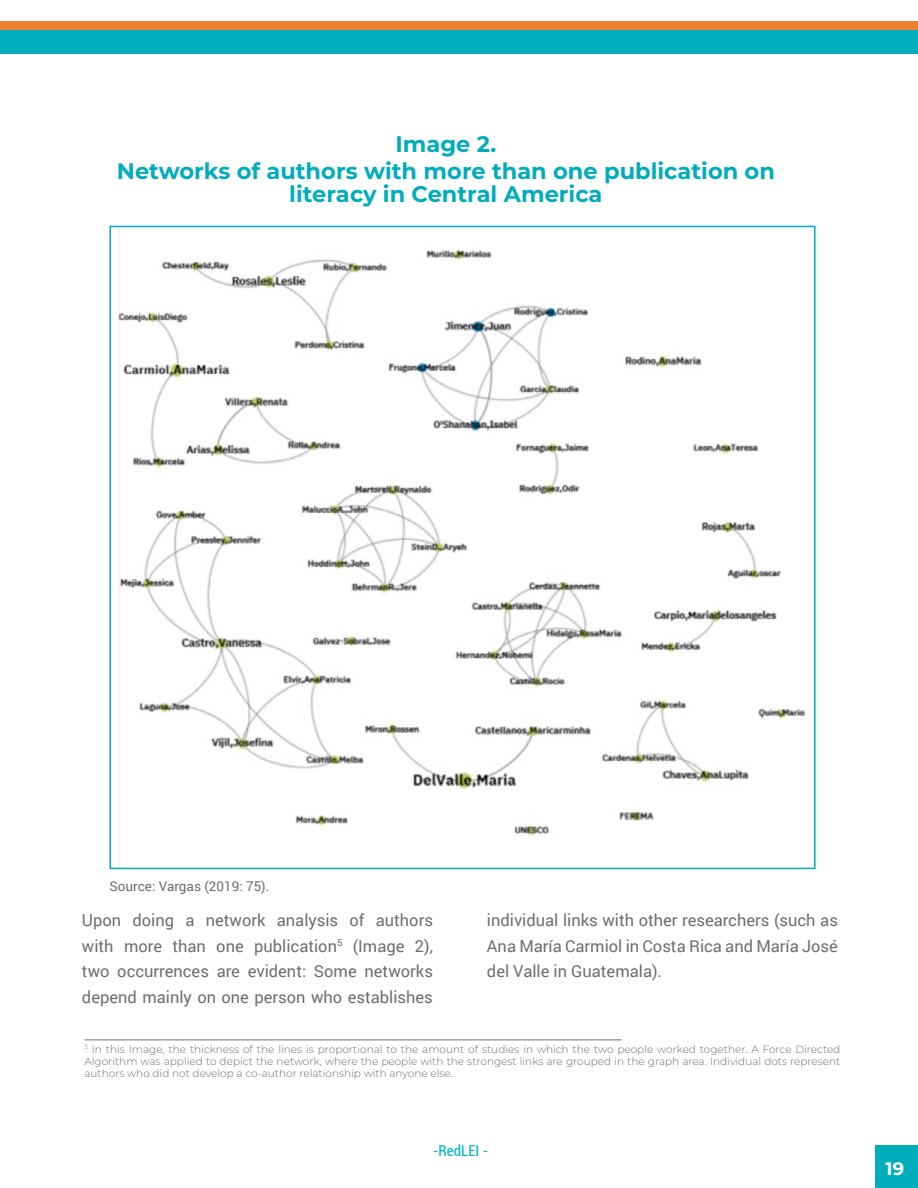
<style>
.page{position:relative;width:918px;height:1188px;background:#fff}
.page>*{position:absolute;margin:0;border:0;box-sizing:border-box;transform-origin:0 0}
.t1{font:700 22.5px/27px "Montserrat";color:#00adbb;text-align:center}
.t2{font:700 18px "Montserrat";color:#fff}
.t3{font:16.5px/25.5px "Roboto";color:#6d6e71;text-align:justify}
.t4{font:condensed 15px "Roboto";color:#00b7bd}
.t5{font:13.5px "Roboto";color:#6d6e71}
.t6{font:300 10.5px/12px "Montserrat";color:#6d6e71;text-align:justify}
</style>
<div class="page">
<div style="left:0;top:21px;width:918px;height:24px;background:#ef8034"></div>
<div style="left:875px;top:1145px;width:43px;height:43px;background:#00adbb"></div>
<div style="left:0;top:30px;width:918px;height:24px;background:#00adbb"></div>
<img style="left:118px;top:229px;width:688px;height:637px">
<hr style="left:85px;top:1040px;width:536px;height:1px;background:#6d6e71">
<h1 class="t1" style="left:117px;top:130px;width:660px">Image 2.<br>Networks of authors with more than one publication on</h1>
<h1 class="t1" style="left:289px;top:179px;width:315px">literacy in Central America</h1>
<p class="t5" style="left:109px;top:877px;width:161px">Source: Vargas (2019: 75).</p>
<h3 class="t3" style="left:82px;top:907px;width:353px">Upon doing a network analysis of authors with more than one publication<sup>5</sup> (Image 2), two occurrences are evident: Some networks depend mainly on one person who establishes</h3>
<h3 class="t3" style="left:487px;top:907px;width:353px">individual links with other researchers (such as Ana María Carmiol in Costa Rica and María José del Valle in Guatemala).</h3>
<p class="t6" style="left:85px;top:1043px;width:757px"><sup>5</sup> In this Image, the thickness of the lines is proportional to the amount of studies in which the two people worked together. A Force Directed Algorithm was applied to depict the network, where the people with the strongest links are grouped in the graph area. Individual dots represent authors who did not develop a co-author relationship with anyone else.</p>
<h3 class="t4" style="left:433px;top:1140px;width:57px">-RedLEI -</h3>
<h2 class="t2" style="left:886px;top:1155px;width:20px">19</h2>
</div>
